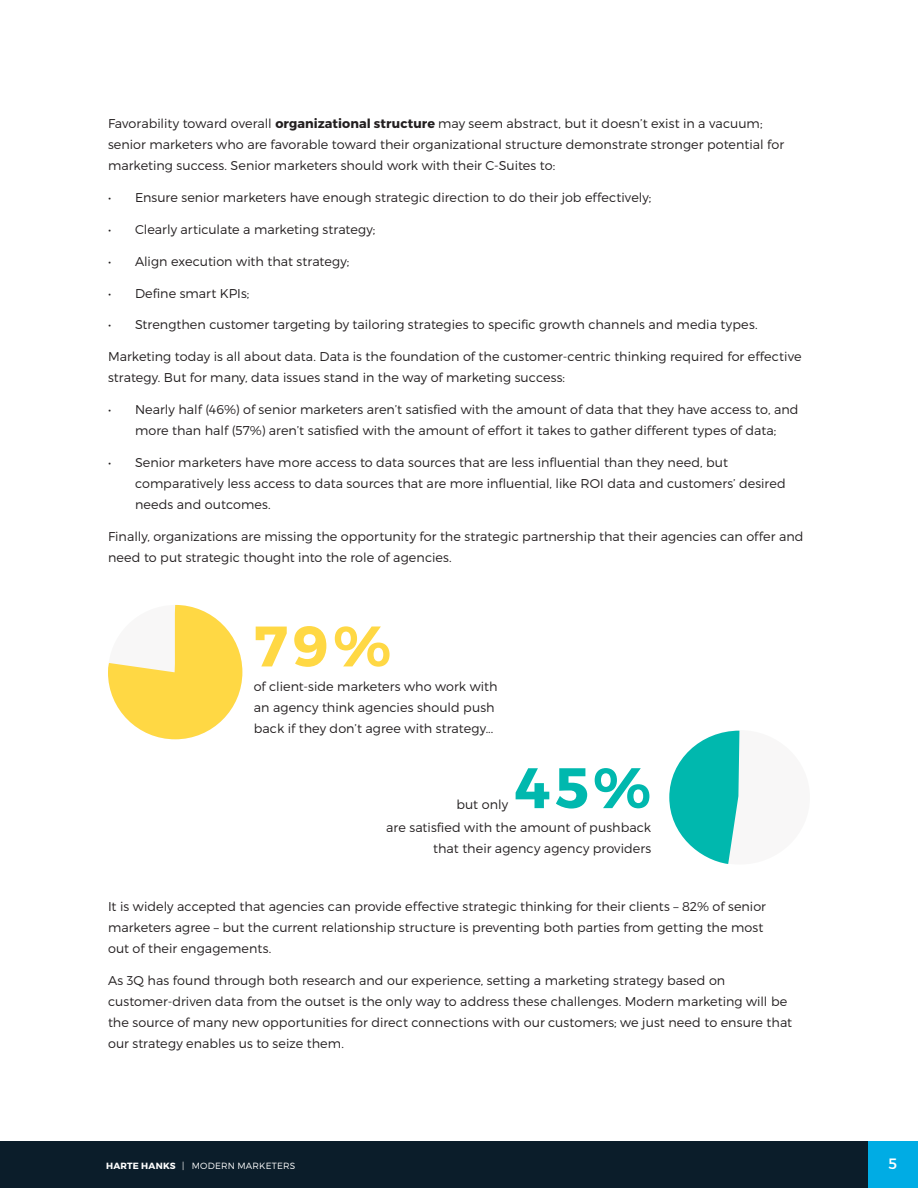
<style>
.page{position:relative;width:918px;height:1188px;background:#fff}
.page>*{position:absolute;margin:0;border:0;box-sizing:border-box;transform-origin:0 0}
.BODY_-_Intro02{font:700 57px "Montserrat";color:#ffd844}
.BODY_-_Intro02-2{font:700 57px "Montserrat";color:#00b8ae}
.t1{font:15px "Montserrat";color:#fff}
.BODY_-_Copy{font:300 12.75px/21px "Montserrat";letter-spacing:.005em;color:#231f20}
.t2{font:300 9px "Montserrat";letter-spacing:.02em;color:#fff}
.s1{font-weight:700}
</style>
<div class="page">
<div style="left:867px;top:1141px;width:51px;height:47px;background:#00ace4"></div>
<div style="left:0;top:1141px;width:867px;height:47px;background:#0b1d2a"></div>
<div style="left:670px;top:730px;width:140px;height:135px;background:#f8f7f7;border-radius:50%"></div>
<svg style="left:108px;top:605px;width:134px;height:134px"></svg>
<svg style="left:669px;top:731px;width:70px;height:133px"></svg>
<p class="BODY_-_Copy" style="left:108px;top:113px;width:678px">Favorability toward overall <span class="s1">organizational structure</span> may seem abstract, but it doesn’t exist in a vacuum; senior marketers who are favorable toward their organizational structure demonstrate stronger potential for marketing success. Senior marketers should work with their C-Suites to:</p>
<p class="BODY_-_Copy" style="left:108px;top:187px;width:545px">• Ensure senior marketers have enough strategic direction to do their job effectively;</p>
<p class="BODY_-_Copy" style="left:108px;top:219px;width:269px">• Clearly articulate a marketing strategy;</p>
<p class="BODY_-_Copy" style="left:108px;top:251px;width:243px">• Align execution with that strategy;</p>
<p class="BODY_-_Copy" style="left:108px;top:282px;width:143px">• Define smart KPIs;</p>
<p class="BODY_-_Copy" style="left:108px;top:314px;width:651px">• Strengthen customer targeting by tailoring strategies to specific growth channels and media types.</p>
<p class="BODY_-_Copy" style="left:108px;top:346px;width:695px">Marketing today is all about data. Data is the foundation of the customer-centric thinking required for effective strategy. But for many, data issues stand in the way of marketing success:</p>
<p class="BODY_-_Copy" style="left:108px;top:399px;width:692px;text-align:center">• Nearly half (46%) of senior marketers aren’t satisfied with the amount of data that they have access to, and more than half (57%) aren’t satisfied with the amount of effort it takes to gather different types of data;</p>
<p class="BODY_-_Copy" style="left:135px;top:452px;width:652px;text-indent:-27px">• Senior marketers have more access to data sources that are less influential than they need, but comparatively less access to data sources that are more influential, like ROI data and customers’ desired needs and outcomes.</p>
<p class="BODY_-_Copy" style="left:108px;top:525px;width:697px">Finally, organizations are missing the opportunity for the strategic partnership that their agencies can offer and need to put strategic thought into the role of agencies.</p>
<p class="BODY_-_Intro02" style="left:254px;top:611px;width:139px">79%</p>
<p class="BODY_-_Copy" style="left:254px;top:676px;width:245px">of client-side marketers who work with an agency think agencies should push back if they don’t agree with strategy...</p>
<p class="BODY_-_Intro02-2" style="left:514px;top:753px;width:139px">45%</p>
<p class="BODY_-_Copy" style="left:456px;top:794px;width:53px">but only</p>
<p class="BODY_-_Copy" style="left:386px;top:817px;width:266px;text-align:right">are satisfied with the amount of pushback that their agency agency providers</p>
<p class="BODY_-_Copy" style="left:108px;top:896px;width:660px">It is widely accepted that agencies can provide effective strategic thinking for their clients – 82% of senior marketers agree – but the current relationship structure is preventing both parties from getting the most out of their engagements.</p>
<p class="BODY_-_Copy" style="left:108px;top:970px;width:686px">As 3Q has found through both research and our experience, setting a marketing strategy based on customer-driven data from the outset is the only way to address these challenges. Modern marketing will be the source of many new opportunities for direct connections with our customers; we just need to ensure that our strategy enables us to seize them.</p>
<p class="t2" style="left:106px;top:1160px;width:191px"><span class="s1">HARTE HANKS</span> | MODERN MARKETERS</p>
<p class="t1" style="left:889px;top:1154px;width:10px">5</p>
</div>
